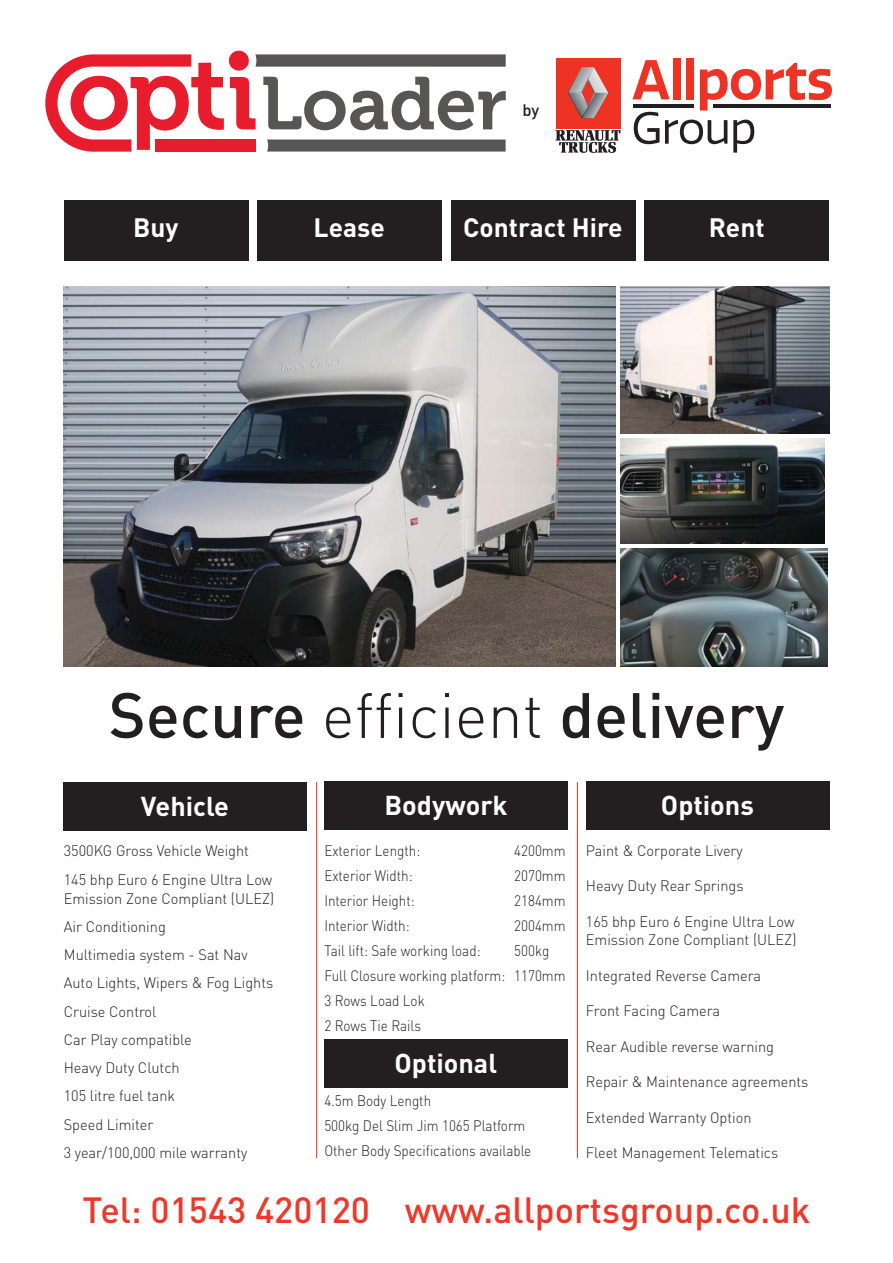
<style>
.page{position:relative;width:893px;height:1263px;background:#fff}
.page>*{position:absolute;margin:0;border:0;box-sizing:border-box;transform-origin:0 0}
.t1{font:500 63px "DIN";color:#231f20}
.t2{font:500 36px "DIN";color:#ef3829}
.t3{font:700 27px "DIN";color:#fff}
.t4{font:700 26.25px "DIN";color:#fff}
.t5{font:500 16.5px "DIN";color:#231f20}
.t6{font:300 15px/28.2px "DIN";color:#231f20}
.t7{font:300 15px/25px "DIN";color:#231f20;scale:.9 1}
.s1{font-weight:300}
</style>
<div class="page">
<div style="left:556px;top:58px;width:64px;height:70px;background:#ee3224"></div>
<svg style="left:556px;top:130px;width:64px;height:23px"></svg>
<svg style="left:568px;top:67px;width:40px;height:51px"></svg>
<div style="left:673px;top:58px;width:7px;height:41px;background:#ee3224"></div>
<div style="left:686px;top:58px;width:8px;height:41px;background:#ee3224"></div>
<svg style="left:632px;top:60px;width:200px;height:93px"></svg>
<hr style="left:633px;top:104px;width:61px;height:4px;background:#231f20">
<hr style="left:713px;top:104px;width:117px;height:4px;background:#231f20">
<div style="left:64px;top:201px;width:184px;height:60px;background:#231f20"></div>
<div style="left:645px;top:201px;width:184px;height:60px;background:#231f20"></div>
<div style="left:257px;top:201px;width:185px;height:60px;background:#231f20"></div>
<div style="left:451px;top:201px;width:184px;height:60px;background:#231f20"></div>
<div style="left:325px;top:781px;width:243px;height:48px;background:#231f20"></div>
<div style="left:586px;top:781px;width:243px;height:48px;background:#231f20"></div>
<div style="left:64px;top:782px;width:243px;height:49px;background:#231f20"></div>
<hr style="left:316px;top:782px;width:1px;height:376px;background:#ef3829">
<hr style="left:577px;top:782px;width:1px;height:376px;background:#ef3829">
<div style="left:325px;top:1039px;width:243px;height:49px;background:#231f20"></div>
<svg style="left:45px;top:51px;width:461px;height:101px"></svg>
<div style="left:155px;top:139px;width:101px;height:13px;background:#e71d2e"></div>
<img style="left:64px;top:287px;width:552px;height:379px">
<img style="left:620px;top:287px;width:209px;height:146px">
<img style="left:620px;top:549px;width:208px;height:118px">
<img style="left:620px;top:438px;width:205px;height:106px">
<p class="t5" style="left:522px;top:104px;width:18px">by</p>
<h3 class="t4" style="left:133px;top:218px;width:47px">Buy</h3>
<h3 class="t4" style="left:314px;top:218px;width:73px">Lease</h3>
<h3 class="t4" style="left:463px;top:218px;width:161px">Contract Hire</h3>
<h3 class="t4" style="left:709px;top:218px;width:57px">Rent</h3>
<h1 class="t1" style="left:109px;top:693px;width:677px">Secure <span class="s1">efficient</span> delivery</h1>
<h3 class="t3" style="left:141px;top:797px;width:89px">Vehicle</h3>
<h3 class="t3" style="left:385px;top:796px;width:125px">Bodywork</h3>
<h3 class="t3" style="left:661px;top:796px;width:94px">Options</h3>
<p class="t6" style="left:586px;top:838px;width:158px">Paint &amp; Corporate Livery</p>
<p class="t6" style="left:586px;top:873px;width:159px">Heavy Duty Rear Springs</p>
<p class="t6" style="left:586px;top:913px;width:212px;line-height:18.9px">165 bhp Euro 6 Engine Ultra Low<br>Emission Zone Compliant (ULEZ)</p>
<p class="t6" style="left:586px;top:963px;width:177px">Integrated Reverse Camera</p>
<p class="t6" style="left:586px;top:999px;width:136px">Front Facing Camera</p>
<p class="t6" style="left:586px;top:1034px;width:190px">Rear Audible reverse warning</p>
<p class="t6" style="left:586px;top:1070px;width:224px">Repair &amp; Maintenance agreements</p>
<p class="t6" style="left:586px;top:1105px;width:167px">Extended Warranty Option</p>
<p class="t6" style="left:586px;top:1141px;width:194px">Fleet Management Telematics</p>
<p class="t7" style="left:324px;top:839px;width:108px">Exterior Length:</p>
<p class="t7" style="left:514px;top:839px;width:59px">4200mm</p>
<p class="t7" style="left:324px;top:864px;width:100px">Exterior Width:</p>
<p class="t7" style="left:514px;top:864px;width:59px">2070mm</p>
<p class="t7" style="left:324px;top:889px;width:102px">Interior Height:</p>
<p class="t7" style="left:514px;top:889px;width:59px">2184mm</p>
<p class="t7" style="left:324px;top:915px;width:96px">Interior Width:</p>
<p class="t7" style="left:514px;top:915px;width:59px">2004mm</p>
<p class="t7" style="left:324px;top:940px;width:175px">Tail lift: Safe working load:</p>
<p class="t6" style="left:64px;top:839px;width:210px">3500KG Gross Vehicle Weight<br>145 bhp Euro 6 Engine Ultra Low</p>
<p class="t6" style="left:64px;top:886px;width:212px">Emission Zone Compliant (ULEZ)<br>Air Conditioning<br>Multimedia system - Sat Nav<br>Auto Lights, Wipers &amp; Fog Lights<br>Cruise Control<br>Car Play compatible<br>Heavy Duty Clutch<br>105 litre fuel tank<br>Speed Limiter<br>3 year/100,000 mile warranty</p>
<p class="t7" style="left:324px;top:940px;width:270px;text-indent:190px">500kg<br>Full Closure working platform: 1170mm<br>3 Rows Load Lok<br>2 Rows Tie Rails</p>
<h3 class="t3" style="left:395px;top:1054px;width:104px">Optional</h3>
<p class="t7" style="left:324px;top:1090px;width:231px">4.5m Body Length<br>500kg Del Slim Jim 1065 Platform<br>Other Body Specifications available</p>
<h2 class="t2" style="left:83px;top:1197px;width:729px">Tel: 01543 420120 www.allportsgroup.co.uk</h2>
</div>
